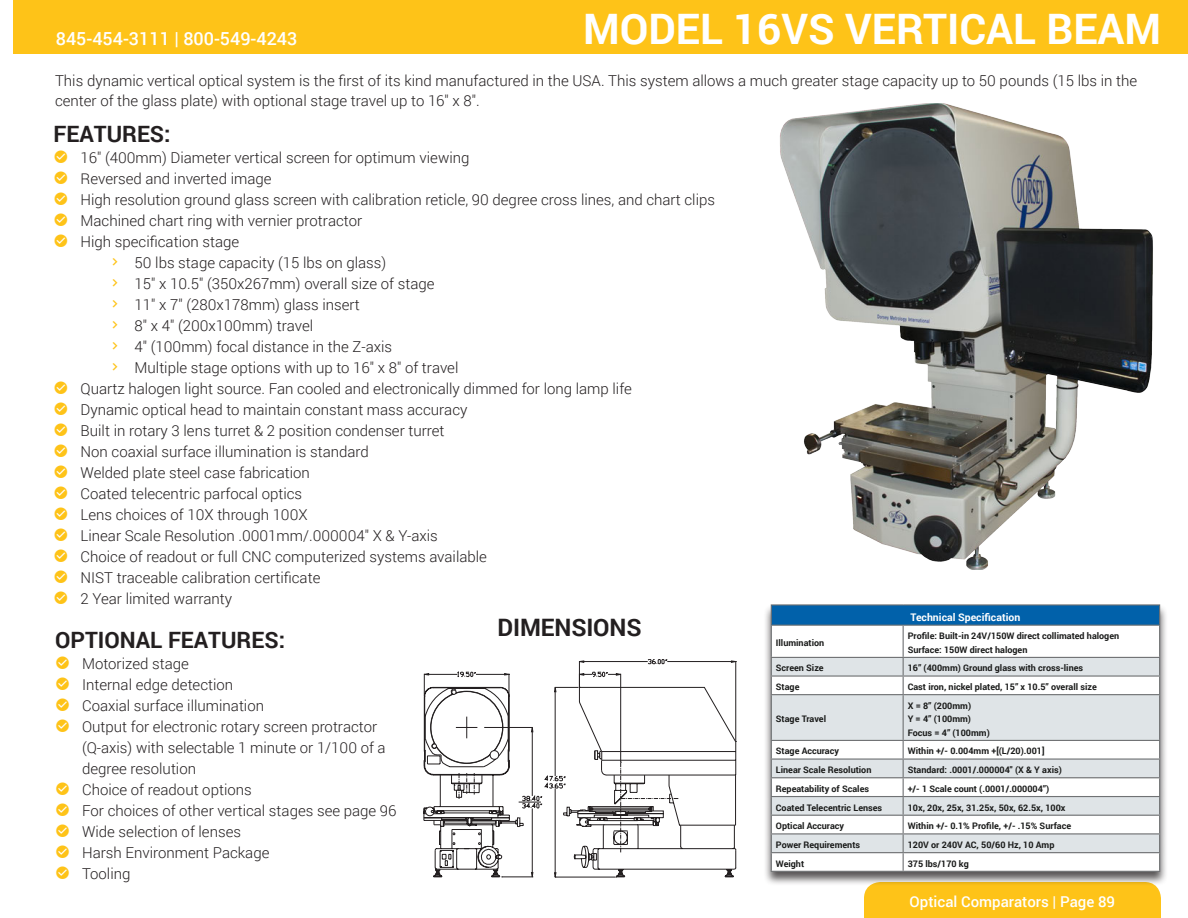
<style>
.page{position:relative;width:1188px;height:918px;background:#fff}
.page>*{position:absolute;margin:0;border:0;box-sizing:border-box;transform-origin:0 0}
.t1{font:700 42px "Roboto";color:#fff}
.t2{font:700 24px "Roboto";letter-spacing:-.005em;color:#231f20}
.t3{font:700 22.5px "Roboto";color:#231f20}
.t4{font:500 18px "Roboto";color:#fff}
.t5{font:300 15px/21px "Roboto";color:#231f20}
.t6{font:500 15px "Roboto";color:#fff}
.t7{font:700 10.5px "Roboto";color:#fff}
.t8{font:700 9px/13.5px "Roboto";color:#191a19}
</style>
<div class="page">
<div style="left:864px;top:886px;width:297px;height:32px;background:#fec318"></div>
<div style="left:14px;top:0;width:1174px;height:54px;background:#fec318"></div>
<img style="left:780px;top:103px;width:373px;height:467px">
<svg style="left:424px;top:659px;width:312px;height:218px"></svg>
<div style="left:763px;top:603px;width:405px;height:283px;background:#231f20;opacity:.75"></div>
<div style="left:771px;top:605px;width:389px;height:20px;background:#0161aa"></div>
<svg style="left:772px;top:626px;width:387px;height:245px"></svg>
<svg style="left:772px;top:658px;width:387px;height:194px;fill:#dfe4e7"></svg>
<hr style="left:771px;top:604px;width:132px;height:2px;background:#707274">
<svg style="left:771px;top:606px;width:1px;height:19px"></svg>
<hr style="left:903px;top:604px;width:257px;height:2px;background:#707274">
<svg style="left:1159px;top:606px;width:1px;height:19px"></svg>
<hr style="left:771px;top:625px;width:132px;height:1px;background:#707274">
<hr style="left:771px;top:626px;width:1px;height:31px;background:#707274">
<hr style="left:903px;top:625px;width:257px;height:1px;background:#707274">
<hr style="left:903px;top:626px;width:1px;height:31px;background:#707274">
<hr style="left:1159px;top:626px;width:1px;height:31px;background:#707274">
<hr style="left:771px;top:657px;width:132px;height:1px;background:#707274">
<hr style="left:903px;top:657px;width:257px;height:1px;background:#707274">
<hr style="left:771px;top:675px;width:132px;height:2px;background:#707274">
<svg style="left:771px;top:658px;width:1px;height:36px"></svg>
<hr style="left:903px;top:675px;width:257px;height:2px;background:#707274">
<svg style="left:903px;top:658px;width:1px;height:36px"></svg>
<svg style="left:1159px;top:658px;width:1px;height:36px"></svg>
<hr style="left:771px;top:694px;width:132px;height:1px;background:#707274">
<hr style="left:771px;top:695px;width:1px;height:45px;background:#707274">
<hr style="left:903px;top:694px;width:257px;height:1px;background:#707274">
<hr style="left:903px;top:695px;width:1px;height:45px;background:#707274">
<hr style="left:1159px;top:695px;width:1px;height:45px;background:#707274">
<hr style="left:771px;top:740px;width:132px;height:1px;background:#707274">
<hr style="left:903px;top:740px;width:257px;height:1px;background:#707274">
<hr style="left:771px;top:758px;width:132px;height:2px;background:#707274">
<hr style="left:903px;top:758px;width:257px;height:2px;background:#707274">
<hr style="left:771px;top:777px;width:132px;height:1px;background:#707274">
<hr style="left:903px;top:777px;width:257px;height:1px;background:#707274">
<hr style="left:771px;top:796px;width:132px;height:1px;background:#707274">
<hr style="left:903px;top:796px;width:257px;height:1px;background:#707274">
<hr style="left:771px;top:815px;width:132px;height:1px;background:#707274">
<hr style="left:903px;top:815px;width:257px;height:1px;background:#707274">
<hr style="left:771px;top:833px;width:132px;height:1px;background:#707274">
<hr style="left:903px;top:833px;width:257px;height:1px;background:#707274">
<hr style="left:771px;top:852px;width:132px;height:1px;background:#707274">
<svg style="left:771px;top:741px;width:1px;height:130px"></svg>
<hr style="left:903px;top:852px;width:257px;height:1px;background:#707274">
<svg style="left:903px;top:741px;width:1px;height:130px"></svg>
<svg style="left:1159px;top:741px;width:1px;height:130px"></svg>
<hr style="left:771px;top:871px;width:132px;height:1px;background:#707274">
<hr style="left:903px;top:871px;width:257px;height:1px;background:#707274">
<h1 class="t1" style="left:583px;top:-1px;width:579px">MODEL 16VS VERTICAL BEAM</h1>
<p class="t5" style="left:55px;top:71px;width:1084px;line-height:19.5px">This dynamic vertical optical system is the first of its kind manufactured in the USA. This system allows a much greater stage capacity up to 50 pounds (15 lbs in the center of the glass plate) with optional stage travel up to 16" x 8".</p>
<h3 class="t3" style="left:54px;top:118px;width:119px">FEATURES:</h3>
<p class="t5" style="left:81px;top:147px;width:390px">16" (400mm) Diameter vertical screen for optimum viewing</p>
<p class="t5" style="left:81px;top:168px;width:192px">Reversed and inverted image</p>
<p class="t5" style="left:81px;top:189px;width:636px">High resolution ground glass screen with calibration reticle, 90 degree cross lines, and chart clips</p>
<p class="t5" style="left:81px;top:210px;width:283px">Machined chart ring with vernier protractor</p>
<p class="t5" style="left:81px;top:231px;width:160px">High specification stage</p>
<p class="t5" style="left:135px;top:252px;width:253px">50 lbs stage capacity (15 lbs on glass)</p>
<p class="t5" style="left:135px;top:273px;width:301px">15" x 10.5" (350x267mm) overall size of stage</p>
<p class="t5" style="left:135px;top:294px;width:227px">11" x 7" (280x178mm) glass insert</p>
<p class="t5" style="left:135px;top:315px;width:180px">8" x 4" (200x100mm) travel</p>
<p class="t5" style="left:135px;top:336px;width:259px">4" (100mm) focal distance in the Z-axis</p>
<p class="t5" style="left:135px;top:357px;width:325px">Multiple stage options with up to 16" x 8" of travel</p>
<p class="t5" style="left:81px;top:378px;width:553px">Quartz halogen light source. Fan cooled and electronically dimmed for long lamp life</p>
<p class="t5" style="left:81px;top:399px;width:388px">Dynamic optical head to maintain constant mass accuracy</p>
<p class="t5" style="left:81px;top:420px;width:365px">Built in rotary 3 lens turret &amp; 2 position condenser turret</p>
<p class="t5" style="left:81px;top:441px;width:290px">Non coaxial surface illumination is standard</p>
<p class="t5" style="left:81px;top:462px;width:231px">Welded plate steel case fabrication</p>
<p class="t5" style="left:81px;top:483px;width:223px">Coated telecentric parfocal optics</p>
<p class="t5" style="left:81px;top:504px;width:229px">Lens choices of 10X through 100X</p>
<p class="t5" style="left:81px;top:525px;width:359px">Linear Scale Resolution .0001mm/.000004" X &amp; Y-axis</p>
<p class="t5" style="left:81px;top:546px;width:408px">Choice of readout or full CNC computerized systems available</p>
<p class="t5" style="left:81px;top:567px;width:241px">NIST traceable calibration certificate</p>
<p class="t5" style="left:81px;top:588px;width:153px">2 Year limited warranty</p>
<p class="t7" style="left:911px;top:609px;width:111px">Technical Specification</p>
<p class="t8" style="left:776px;top:636px;width:50px">Illumination</p>
<p class="t8" style="left:908px;top:629px;width:213px">Profile: Built-in 24V/150W direct collimated halogen<br>Surface: 150W direct halogen</p>
<p class="t8" style="left:776px;top:661px;width:49px">Screen Size</p>
<p class="t8" style="left:908px;top:661px;width:177px">16” (400mm) Ground glass with cross-lines</p>
<p class="t8" style="left:776px;top:680px;width:25px">Stage</p>
<p class="t8" style="left:908px;top:680px;width:191px">Cast iron, nickel plated, 15” x 10.5” overall size</p>
<p class="t8" style="left:776px;top:712px;width:52px">Stage Travel</p>
<p class="t4" style="left:56px;top:26px;width:243px">845-454-3111 | 800-549-4243</p>
<h2 class="t2" style="left:498px;top:611px;width:146px">DIMENSIONS</h2>
<h3 class="t3" style="left:55px;top:624px;width:231px">OPTIONAL FEATURES:</h3>
<p class="t5" style="left:82px;top:652px;width:316px">Motorized stage<br>Internal edge detection<br>Coaxial surface illumination<br>Output for electronic rotary screen protractor (Q-axis) with selectable 1 minute or 1/100 of a degree resolution<br>Choice of readout options<br>For choices of other vertical stages see page 96<br>Wide selection of lenses<br>Harsh Environment Package<br>Tooling</p>
<p class="t8" style="left:908px;top:698px;width:84px">X = 8” (200mm)<br>Y = 4” (100mm)<br>Focus = 4” (100mm)</p>
<p class="t8" style="left:776px;top:744px;width:65px">Stage Accuracy</p>
<p class="t8" style="left:908px;top:744px;width:138px">Within +/- 0.004mm +[(L/20).001]</p>
<p class="t8" style="left:776px;top:763px;width:97px">Linear Scale Resolution</p>
<p class="t8" style="left:908px;top:763px;width:156px">Standard: .0001/.000004" (X &amp; Y axis)</p>
<p class="t8" style="left:776px;top:782px;width:95px">Repeatability of Scales</p>
<p class="t8" style="left:908px;top:782px;width:143px">+/- 1 Scale count (.0001/.000004”)</p>
<p class="t8" style="left:776px;top:800px;width:108px">Coated Telecentric Lenses</p>
<p class="t8" style="left:908px;top:800px;width:159px">10x, 20x, 25x, 31.25x, 50x, 62.5x, 100x</p>
<p class="t8" style="left:776px;top:819px;width:70px">Optical Accuracy</p>
<p class="t8" style="left:908px;top:819px;width:165px">Within +/- 0.1% Profile, +/- .15% Surface</p>
<p class="t8" style="left:776px;top:838px;width:86px">Power Requirements</p>
<p class="t8" style="left:908px;top:838px;width:148px">120V or 240V AC, 50/60 Hz, 10 Amp</p>
<p class="t8" style="left:776px;top:856px;width:30px">Weight</p>
<p class="t8" style="left:908px;top:856px;width:63px">375 lbs/170 kg</p>
<p class="t6" style="left:910px;top:891px;width:207px">Optical Comparators | Page 89</p>
</div>
